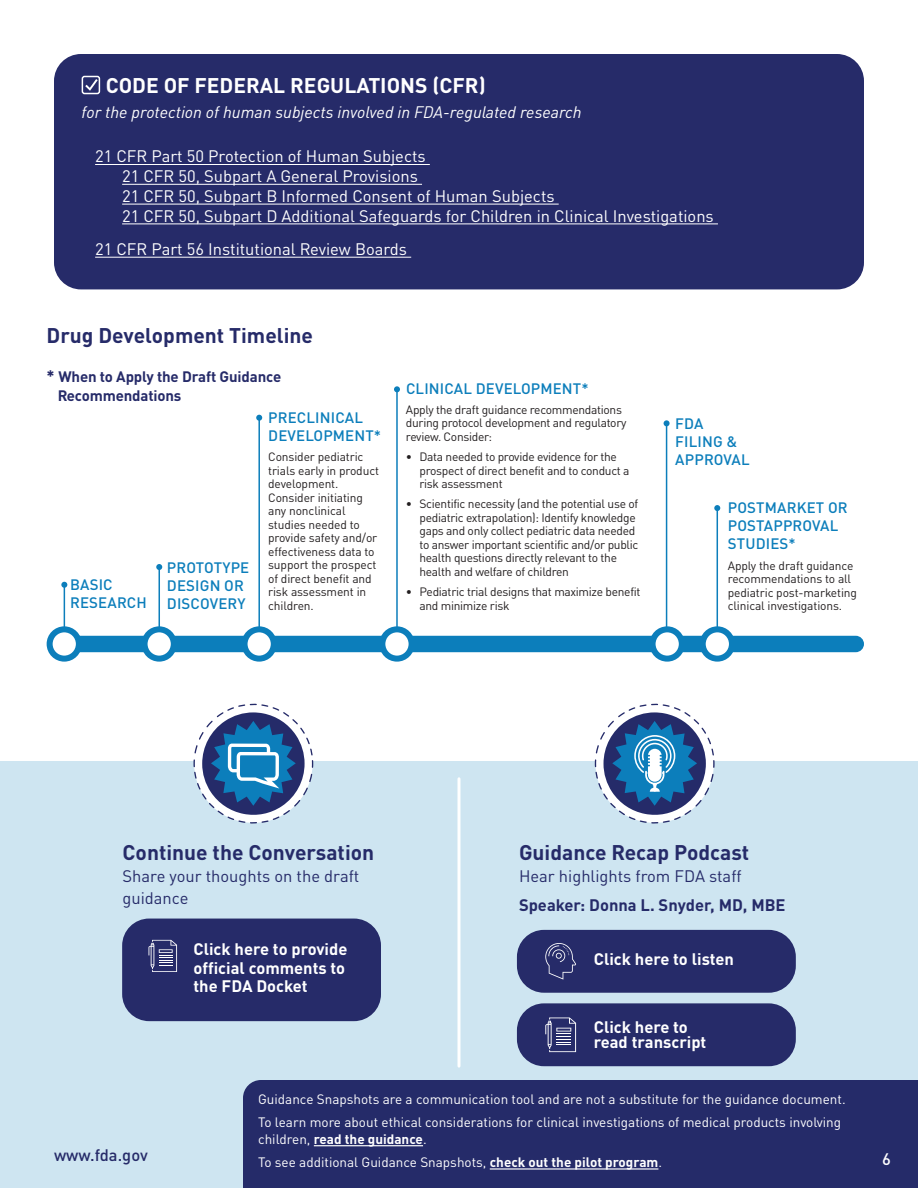
<style>
.page{position:relative;width:918px;height:1188px;background:#fff}
.page>*{position:absolute;margin:0;border:0;box-sizing:border-box;transform-origin:0 0}
.Headings{font:700 21px "DINOT";color:#262b69}
.t1{font:700 21px "DINOT";color:#fff}
.t2{font:16.5px "DINOT";color:#fff}
.Base{font:700 16.5px/18.8px "DINOT";color:#fff}
.t3{font:italic 16.5px "DINOT";color:#fff}
.Headings-2{font:16.5px/21.8px "DINOT";color:#262b69}
.Headings-3{font:700 16.5px "DINOT";color:#262b69}
.Base-2{font:500 16.5px "DINOT";color:#262b69}
.Base-3{font:500 16.5px "DINOT";color:#fff}
.Table{font:500 15px/18px "DINOT";letter-spacing:.01em;color:#0c7ebb}
.t4{font:700 15px/18.8px "DINOT";letter-spacing:-.01em;color:#262b69}
.t5{font:13.5px/16.5px "DINOT";color:#fff}
.Table-2{font:12px/13.5px "DINOT";letter-spacing:-.025em;color:#231f20}
.s1{font-size:16.5px}
.s2{font-weight:700}
</style>
<div class="page">
<div style="left:0;top:761px;width:918px;height:427px;background:#cee5f1"></div>
<div style="left:243px;top:1080px;width:675px;height:108px;background:#252b69"></div>
<hr style="left:314px;top:1145px;width:109px;height:1px;background:#fff">
<hr style="left:490px;top:1168px;width:168px;height:2px;background:#fff">
<div style="left:517px;top:930px;width:279px;height:63px;background:#262b69;border-radius:27px"></div>
<div style="left:517px;top:1003px;width:279px;height:63px;background:#262b69;border-radius:27px"></div>
<div style="left:122px;top:919px;width:259px;height:102px;background:#262b69;border-radius:27px"></div>
<div style="left:54px;top:54px;width:810px;height:235px;background:#262b69;border-radius:27px"></div>
<hr style="left:95px;top:164px;width:335px;height:1px;background:#fff">
<hr style="left:122px;top:184px;width:300px;height:1px;background:#fff">
<hr style="left:122px;top:204px;width:437px;height:1px;background:#fff">
<hr style="left:122px;top:223px;width:596px;height:1px;background:#fff">
<hr style="left:95px;top:257px;width:316px;height:1px;background:#fff">
<svg style="left:85px;top:79px;width:12px;height:12px"></svg>
<div style="left:82px;top:76px;width:18px;height:18px;border:2px solid #fff;border-radius:2px"></div>
<svg style="left:193px;top:703px;width:121px;height:121px"></svg>
<svg style="left:594px;top:703px;width:121px;height:121px"></svg>
<svg style="left:545px;top:943px;width:31px;height:37px"></svg>
<svg style="left:545px;top:1018px;width:31px;height:34px"></svg>
<svg style="left:556px;top:1028px;width:15px;height:4px"></svg>
<svg style="left:148px;top:940px;width:29px;height:32px"></svg>
<svg style="left:159px;top:949px;width:14px;height:4px"></svg>
<hr style="left:458px;top:779px;width:2px;height:287px;background:#fff">
<div style="left:57px;top:636px;width:100px;height:16px;background:#0c7ebb;border-radius:8px"></div>
<div style="left:158px;top:636px;width:100px;height:16px;background:#0c7ebb;border-radius:8px"></div>
<div style="left:258px;top:636px;width:141px;height:16px;background:#0c7ebb;border-radius:8px"></div>
<div style="left:399px;top:636px;width:267px;height:16px;background:#0c7ebb;border-radius:8px"></div>
<div style="left:666px;top:636px;width:55px;height:16px;background:#0c7ebb;border-radius:8px"></div>
<div style="left:721px;top:636px;width:143px;height:16px;background:#0c7ebb;border-radius:8px"></div>
<hr style="left:64px;top:585px;width:1px;height:59px;background:#0c7ebb">
<svg style="left:61px;top:582px;width:6px;height:6px"></svg>
<hr style="left:159px;top:567px;width:1px;height:77px;background:#0c7ebb">
<svg style="left:156px;top:564px;width:6px;height:6px"></svg>
<hr style="left:258px;top:418px;width:2px;height:226px;background:#0c7ebb">
<svg style="left:256px;top:415px;width:6px;height:6px"></svg>
<hr style="left:396px;top:389px;width:2px;height:255px;background:#0c7ebb">
<svg style="left:394px;top:386px;width:6px;height:6px"></svg>
<hr style="left:666px;top:423px;width:1px;height:221px;background:#0c7ebb">
<svg style="left:664px;top:420px;width:6px;height:6px"></svg>
<hr style="left:717px;top:508px;width:1px;height:136px;background:#0c7ebb">
<svg style="left:714px;top:505px;width:6px;height:6px"></svg>
<svg style="left:50px;top:629px;width:29px;height:30px"></svg>
<div style="left:47px;top:626px;width:35px;height:36px;border:6px solid #0c7ebb;border-radius:50%"></div>
<svg style="left:145px;top:629px;width:29px;height:30px"></svg>
<div style="left:142px;top:626px;width:35px;height:36px;border:6px solid #0c7ebb;border-radius:50%"></div>
<svg style="left:245px;top:629px;width:29px;height:30px"></svg>
<div style="left:242px;top:626px;width:35px;height:36px;border:6px solid #0c7ebb;border-radius:50%"></div>
<svg style="left:382px;top:629px;width:30px;height:30px"></svg>
<div style="left:379px;top:626px;width:36px;height:36px;border:6px solid #0c7ebb;border-radius:50%"></div>
<svg style="left:653px;top:629px;width:29px;height:30px"></svg>
<div style="left:650px;top:626px;width:35px;height:36px;border:6px solid #0c7ebb;border-radius:50%"></div>
<svg style="left:703px;top:629px;width:29px;height:30px"></svg>
<div style="left:700px;top:626px;width:35px;height:36px;border:6px solid #0c7ebb;border-radius:50%"></div>
<p class="t1" style="left:106px;top:72px;width:381px">CODE OF FEDERAL REGULATIONS (CFR)</p>
<p class="t3" style="left:82px;top:101px;width:502px">for the protection of human subjects involved in FDA-regulated research</p>
<p class="t2" style="left:95px;top:146px;width:332px">21 CFR Part 50 Protection of Human Subjects</p>
<p class="t2" style="left:122px;top:166px;width:297px">21 CFR 50, Subpart A General Provisions</p>
<p class="t2" style="left:122px;top:186px;width:434px">21 CFR 50, Subpart B Informed Consent of Human Subjects</p>
<p class="t2" style="left:122px;top:205px;width:593px">21 CFR 50, Subpart D Additional Safeguards for Children in Clinical Investigations</p>
<p class="t2" style="left:95px;top:239px;width:313px">21 CFR Part 56 Institutional Review Boards</p>
<p class="Headings" style="left:46px;top:322px;width:268px">Drug Development Timeline</p>
<p class="t4" style="left:58px;top:367px;width:225px;text-indent:-11px"><span class="s1">*</span> When to Apply the Draft Guidance<br>Recommendations</p>
<p class="Table" style="left:70px;top:576px;width:78px">BASIC<br>RESEARCH</p>
<p class="Table" style="left:167px;top:558px;width:84px">PROTOTYPE<br>DESIGN OR<br>DISCOVERY</p>
<p class="Table" style="left:268px;top:408px;width:114px">PRECLINICAL<br>DEVELOPMENT*</p>
<p class="Table-2" style="left:268px;top:450px;width:112px">Consider pediatric trials early in product development.<br>Consider initiating any nonclinical studies needed to provide safety and/or effectiveness data to support the prospect of direct benefit and risk assessment in children.</p>
<p class="Table" style="left:406px;top:379px;width:184px">CLINICAL DEVELOPMENT*</p>
<p class="Table-2" style="left:406px;top:403px;width:222px">Apply the draft guidance recommendations during protocol development and regulatory review. Consider:</p>
<p class="Table-2" style="left:419px;top:450px;width:212px;text-indent:-14px">• Data needed to provide evidence for the prospect of direct benefit and to conduct a risk assessment</p>
<p class="Table-2" style="left:419px;top:497px;width:220px;text-indent:-14px">• Scientific necessity (and the potential use of pediatric extrapolation): Identify knowledge gaps and only collect pediatric data needed to answer important scientific and/or public health questions directly relevant to the health and welfare of children</p>
<p class="Table-2" style="left:419px;top:585px;width:223px;text-indent:-14px">• Pediatric trial designs that maximize benefit and minimize risk</p>
<p class="Table" style="left:675px;top:414px;width:76px">FDA<br>FILING &amp;<br>APPROVAL</p>
<p class="Table" style="left:728px;top:499px;width:121px">POSTMARKET OR<br>POSTAPPROVAL<br>STUDIES*</p>
<p class="Table-2" style="left:728px;top:558px;width:131px">Apply the draft guidance recommendations to all pediatric post-marketing clinical investigations.</p>
<p class="Headings" style="left:123px;top:839px;width:253px">Continue the Conversation</p>
<p class="Headings-2" style="left:123px;top:865px;width:238px">Share your thoughts on the draft guidance</p>
<p class="Base" style="left:193px;top:939px;width:156px">Click here to provide official comments to the FDA Docket</p>
<p class="Headings" style="left:519px;top:839px;width:232px">Guidance Recap Podcast</p>
<p class="Headings-2" style="left:519px;top:865px;width:224px">Hear highlights from FDA staff</p>
<p class="Headings-3" style="left:519px;top:895px;width:268px">Speaker: Donna L. Snyder, MD, MBE</p>
<p class="Base" style="left:594px;top:949px;width:142px">Click here to listen</p>
<p class="Base" style="left:594px;top:1018px;width:114px;line-height:15.8px">Click here to read transcript</p>
<p class="t5" style="left:258px;top:1091px;width:589px">Guidance Snapshots are a communication tool and are not a substitute for the guidance document.</p>
<p class="t5" style="left:258px;top:1114px;width:585px">To learn more about ethical considerations for clinical investigations of medical products involving children, <span class="s2">read the guidance</span>.</p>
<p class="t5" style="left:258px;top:1154px;width:405px">To see additional Guidance Snapshots, <span class="s2">check out the pilot program</span>.</p>
<p class="Base-2" style="left:54px;top:1144px;width:95px">www.fda.gov</p>
<h2 class="Base-3" style="left:882px;top:1144px;width:10px">6</h2>
<p class="Base-3" style="left:882px;top:1149px;width:10px">6</p>
</div>
